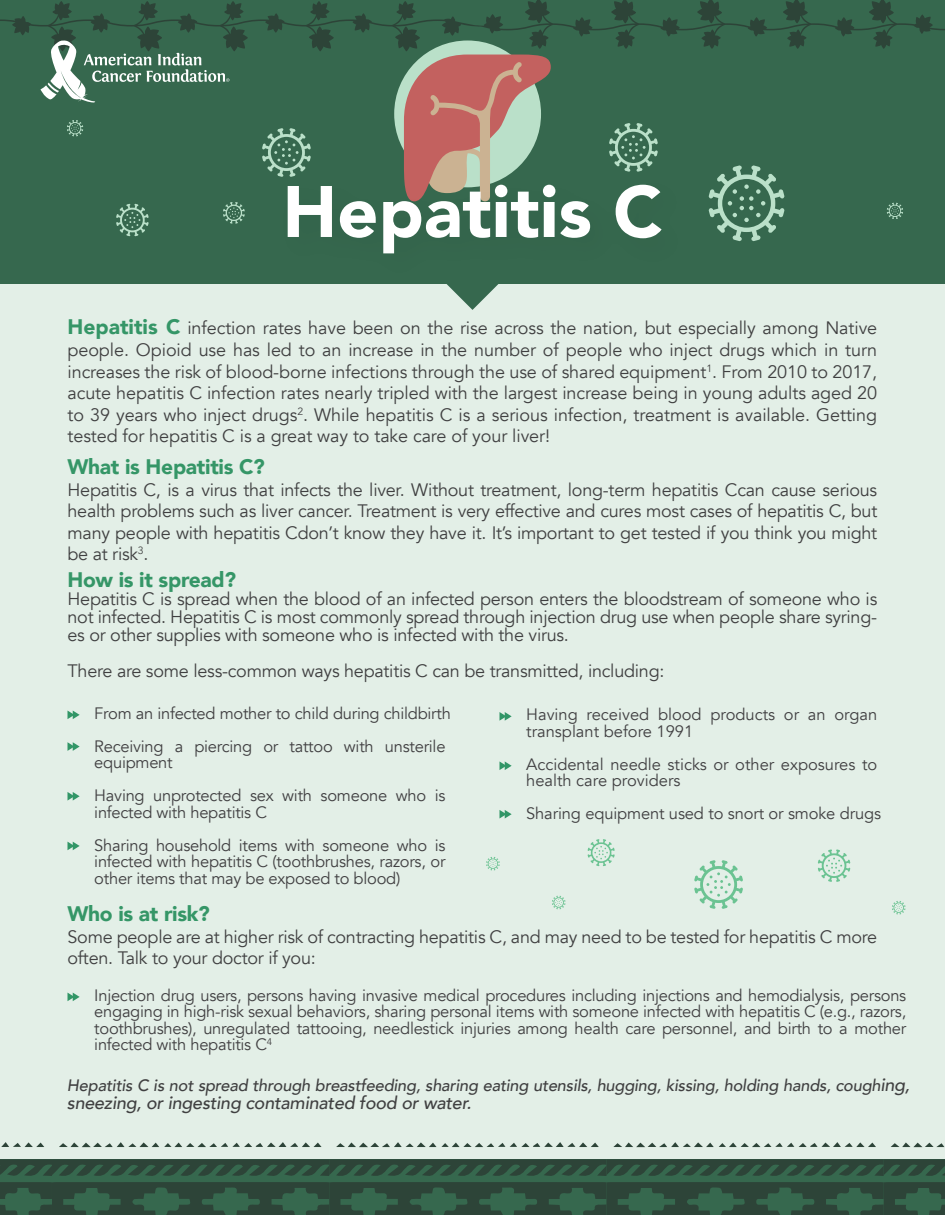
<style>
.page{position:relative;width:945px;height:1215px;background:#e3efe7}
.page>*{position:absolute;margin:0;border:0;box-sizing:border-box;transform-origin:0 0}
.t1{font:900 72px "Avenir";color:#fff}
.t2{font:900 21px "Avenir";letter-spacing:-.015em;color:#359667}
.t3{font:18px/21.6px "Avenir";letter-spacing:-.015em;color:#404041;text-align:justify}
.t4{font:italic 500 18px "Avenir";letter-spacing:-.015em;color:#404041}
.t5{font:16.5px/16.5px "Avenir";letter-spacing:-.015em;color:#414042}
.t6{font:italic 500 16.5px "Avenir";letter-spacing:-.015em;color:#404041}
.s1{font-weight:900;font-size:21px;color:#359667}
.s2{font-size:18px}
</style>
<div class="page">
<div style="left:0;top:0;width:945px;height:283px;background:#36684e"></div>
<svg style="left:891px;top:1142px;width:53px;height:5px"></svg>
<svg style="left:613px;top:1142px;width:263px;height:5px"></svg>
<svg style="left:336px;top:1142px;width:263px;height:5px"></svg>
<svg style="left:59px;top:1142px;width:263px;height:5px"></svg>
<svg style="left:0;top:1159px;width:945px;height:56px;background:#305341"></svg>
<svg style="left:1px;top:1142px;width:43px;height:5px"></svg>
<img style="left:261px;top:283px;width:445px;height:27px">
<svg style="left:694px;top:860px;width:49px;height:49px"></svg>
<svg style="left:818px;top:849px;width:32px;height:33px"></svg>
<svg style="left:588px;top:839px;width:27px;height:27px"></svg>
<svg style="left:552px;top:896px;width:13px;height:13px"></svg>
<svg style="left:486px;top:857px;width:14px;height:13px"></svg>
<svg style="left:892px;top:901px;width:13px;height:13px"></svg>
<svg style="left:68px;top:711px;width:12px;height:8px"></svg>
<svg style="left:68px;top:742px;width:12px;height:9px"></svg>
<svg style="left:68px;top:792px;width:12px;height:9px"></svg>
<svg style="left:68px;top:842px;width:12px;height:8px"></svg>
<svg style="left:500px;top:712px;width:12px;height:9px"></svg>
<svg style="left:500px;top:761px;width:12px;height:9px"></svg>
<svg style="left:500px;top:810px;width:12px;height:9px"></svg>
<svg style="left:68px;top:993px;width:12px;height:8px"></svg>
<svg style="left:0;top:0;width:945px;height:241px"></svg>
<h1 class="t1" style="left:282px;top:182px;width:382px">Hepatitis C</h1>
<p class="t3" style="left:67px;top:319px;width:811px"><span class="s1">Hepatitis C</span> infection rates have been on the rise across the nation, but especially among Native people. Opioid use has led to an increase in the number of people who inject drugs which in turn increases the risk of blood-borne infections through the use of shared equipment<sup>1</sup>. From 2010 to 2017, acute hepatitis C infection rates nearly tripled with the largest increase being in young adults aged 20 to 39 years who inject drugs<sup>2</sup>. While hepatitis C is a serious infection, treatment is available. Getting tested for hepatitis C is a great way to take care of your liver!</p>
<p class="t2" style="left:67px;top:458px;width:199px">What is Hepatitis C?</p>
<p class="t3" style="left:67px;top:480px;width:811px">Hepatitis C, is a virus that infects the liver. Without treatment, long-term hepatitis Ccan cause serious health problems such as liver cancer. Treatment is very effective and cures most cases of hepatitis C, but many people with hepatitis Cdonít know they have it. Itís important to get tested if you think you might be at risk<sup>3</sup>.</p>
<p class="t2" style="left:68px;top:571px;width:170px">How is it spread?</p>
<p class="t3" style="left:68px;top:591px;width:811px;line-height:18px">Hepatitis C is spread when the blood of an infected person enters the bloodstream of someone who is not infected. Hepatitis C is most commonly spread through injection drug use when people share syring&shy;es or other supplies with someone who is infected with the virus.</p>
<p class="t3" style="left:68px;top:662px;width:598px">There are some less-common ways hepatitis C can be transmitted, including:</p>
<p class="t5" style="left:94px;top:698px;width:358px;line-height:33px">From an infected mother to child during childbirth<br>Receiving a piercing or tattoo with unsterile</p>
<p class="t5" style="left:94px;top:748px;width:353px;line-height:33px">equipment<br>Having unprotected sex with someone who is</p>
<p class="t5" style="left:94px;top:797px;width:353px;line-height:33px">infected with hepatitis C<br>Sharing household items with someone who is</p>
<p class="t5" style="left:94px;top:855px;width:353px">infected with hepatitis C (toothbrushes, razors, or other items that may be exposed to blood)</p>
<p class="t5" style="left:526px;top:708px;width:353px">Having received blood products or an organ transplant before 1991</p>
<p class="t5" style="left:526px;top:758px;width:353px">Accidental needle sticks or other exposures to health care providers</p>
<p class="t5" style="left:526px;top:807px;width:356px">Sharing equipment used to snort or smoke drugs</p>
<p class="t2" style="left:67px;top:905px;width:144px">Who is at risk?</p>
<p class="t3" style="left:68px;top:928px;width:811px">Some people are at higher risk of contracting hepatitis C, and may need to be tested for hepatitis C more often. Talk to your doctor if you:</p>
<p class="t5" style="left:94px;top:989px;width:814px;text-align:justify">Injection drug users, persons having invasive medical procedures including injections and hemodialysis, persons engaging in high-risk sexual behaviors, sharing personal items with someone infected with hepatitis C (e.g., razors, toothbrushes), unregulated tattooing, needlestick injuries among health care personnel, and birth to a mother infected with hepatitis C<sup>4</sup></p>
<p class="t6" style="left:67px;top:1078px;width:845px">Hepatitis C is not spread through breastfeeding, sharing eating utensils, hugging, kissing, holding hands, cough<span class="s2">ing,</span></p>
<p class="t4" style="left:67px;top:1095px;width:406px">sneezing, or ingesting contaminated food or water.</p>
</div>
